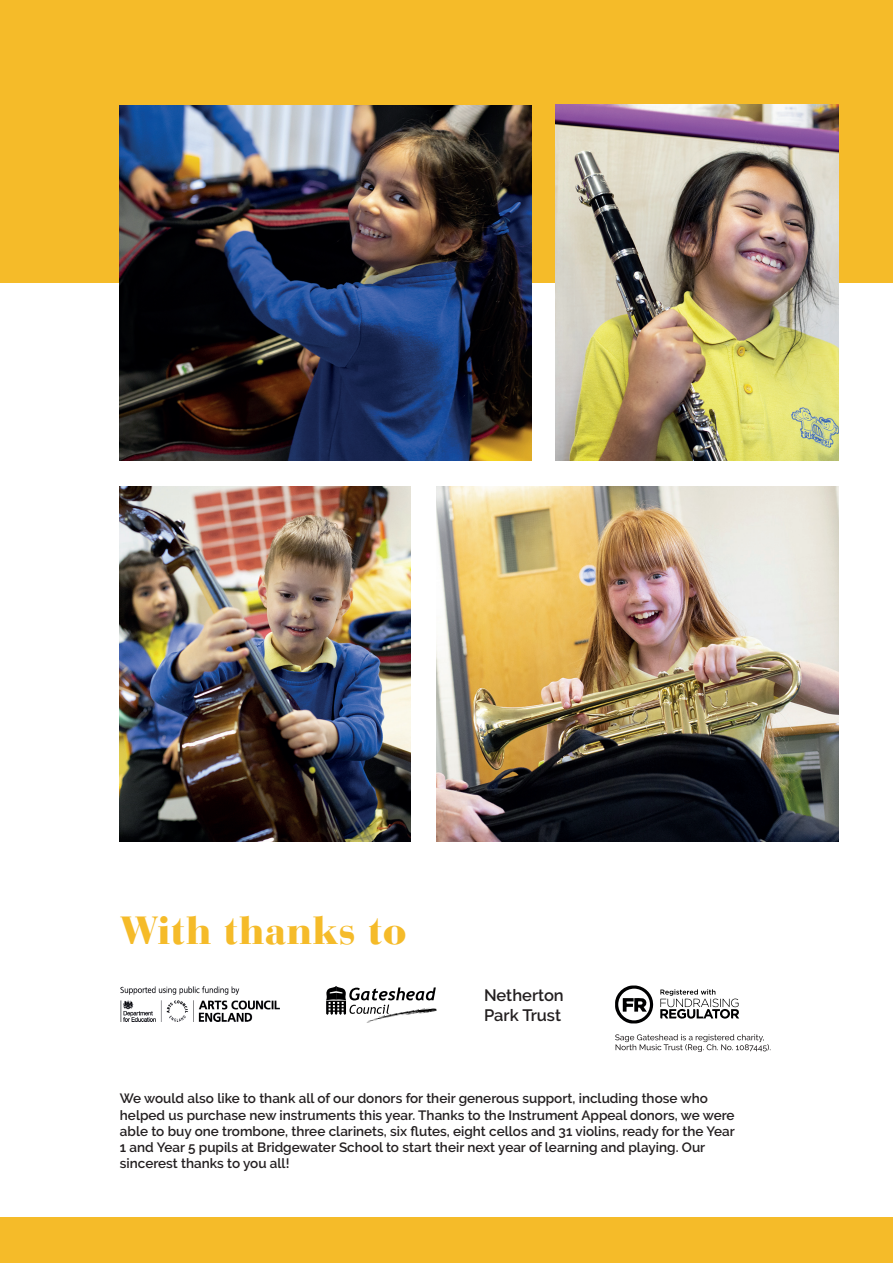
<style>
.page{position:relative;width:893px;height:1263px;background:#fff}
.page>*{position:absolute;margin:0;border:0;box-sizing:border-box;transform-origin:0 0}
.t1{font:900 39px "Bauer Bodoni";color:#f5bb29}
.t2{font:600 16.5px/19.8px "Raleway";color:#231f20}
.t3{font:600 13.5px/16.2px "Raleway";color:#231f20}
</style>
<div class="page">
<div style="left:0;top:0;width:893px;height:283px;background:#f5bb29"></div>
<div style="left:0;top:1218px;width:893px;height:45px;background:#f5bb29"></div>
<img style="left:121px;top:987px;width:158px;height:34px">
<svg style="left:326px;top:986px;width:110px;height:29px"></svg>
<img style="left:362px;top:1006px;width:75px;height:17px">
<svg style="left:615px;top:1034px;width:155px;height:18px"></svg>
<svg style="left:660px;top:989px;width:79px;height:30px"></svg>
<svg style="left:615px;top:985px;width:39px;height:38px"></svg>
<img style="left:120px;top:105px;width:411px;height:356px">
<img style="left:555px;top:105px;width:284px;height:355px">
<img style="left:120px;top:486px;width:290px;height:356px">
<img style="left:437px;top:486px;width:402px;height:356px">
<h1 class="t1" style="left:120px;top:906px;width:288px">With thanks to</h1>
<p class="t2" style="left:484px;top:985px;width:81px">Netherton<br>Park Trust</p>
<p class="t3" style="left:120px;top:1090px;width:616px">We would also like to thank all of our donors for their generous support, including those who helped us purchase new instruments this year. Thanks to the Instrument Appeal donors, we were able to buy one trombone, three clarinets, six flutes, eight cellos and 31 violins, ready for the Year 1 and Year 5 pupils at Bridgewater School to start their next year of learning and playing. Our sincerest thanks to you all!</p>
</div>
